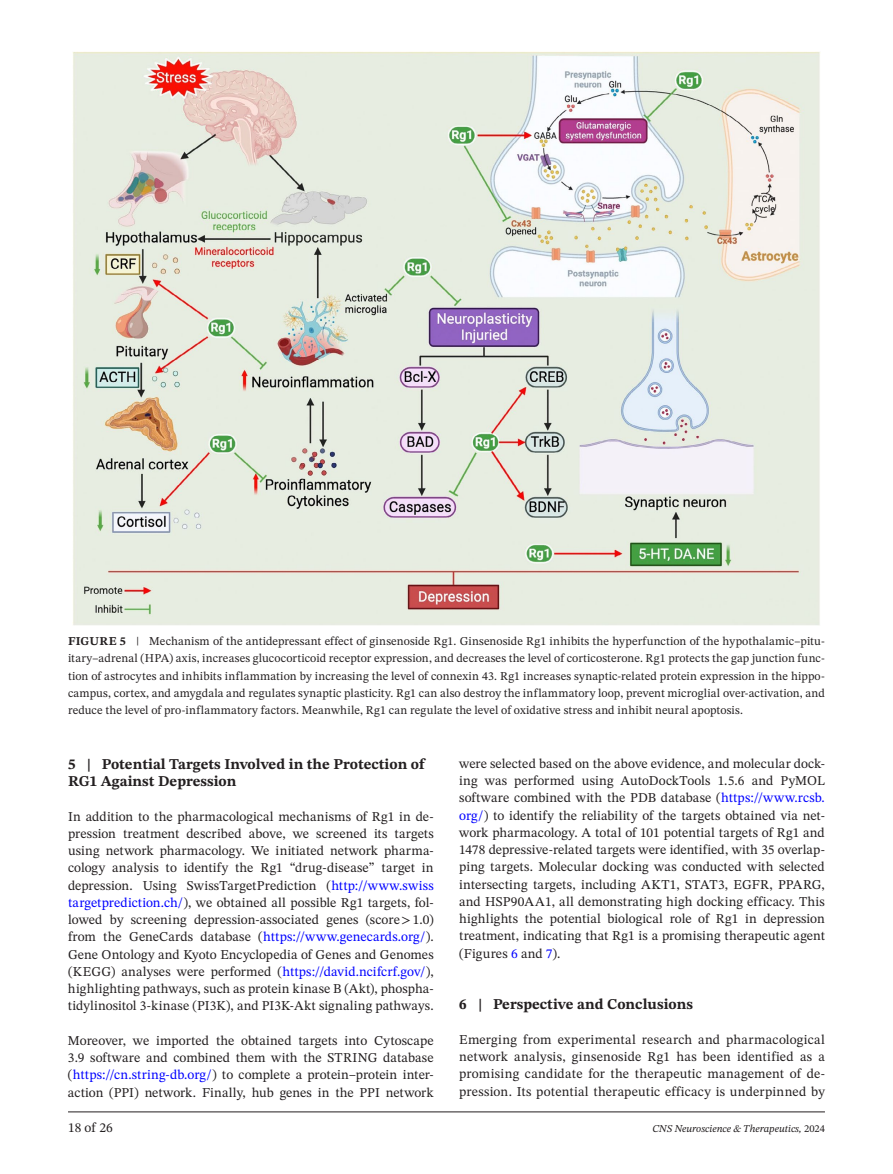
<style>
.page{position:relative;width:893px;height:1174px;background:#fff}
.page>*{position:absolute;margin:0;border:0;box-sizing:border-box;transform-origin:0 0}
.t1{font:700 15px/17.2px "STIX Two Text";color:#231f20}
.t2{font:13.5px/17.2px "STIX Two Text";letter-spacing:.005em;color:#231f20;text-align:justify}
.t3{font:12px/17.2px "STIX Two Text";letter-spacing:.01em;color:#231f20;text-align:justify}
.t4{font:italic 10.5px "STIX Two Text";color:#231f20}
.s1{font-weight:700}
.s2{color:#00f}
.s3{font-style:normal}
</style>
<div class="page">
<hr style="left:68px;top:1111px;width:757px;height:1px;background:#231f20">
<img style="left:72px;top:51px;width:749px;height:574px">
<p class="t3" style="left:68px;top:632px;width:758px"><span class="s1">FIGURE 5</span> | Mechanism of the antidepressant effect of ginsenoside Rg1. Ginsenoside Rg1 inhibits the hyperfunction of the hypothalamic–pitu&shy;itary–adrenal (HPA) axis, increases glucocorticoid receptor expression, and decreases the level of corticosterone. Rg1 protects the gap junction func&shy;tion of astrocytes and inhibits inflammation by increasing the level of connexin 43. Rg1 increases synaptic-related protein expression in the hippo&shy;campus, cortex, and amygdala and regulates synaptic plasticity. Rg1 can also destroy the inflammatory loop, prevent microglial over-activation, and reduce the level of pro-inflammatory factors. Meanwhile, Rg1 can regulate the level of oxidative stress and inhibit neural apoptosis.</p>
<p class="t1" style="left:68px;top:755px;width:358px">5 | Potential Targets Involved in the Protection of<br>RG1 Against Depression</p>
<p class="t2" style="left:68px;top:807px;width:367px">In addition to the pharmacological mechanisms of Rg1 in de&shy;pression treatment described above, we screened its targets using network pharmacology. We initiated network pharma&shy;cology analysis to identify the Rg1 “drug-disease” target in depression. Using SwissTargetPrediction (<span class="s2">http://www.swiss targetprediction.ch/</span>), we obtained all possible Rg1 targets, fol&shy;lowed by screening depression-associated genes (score&gt;1.0) from the GeneCards database (<span class="s2">https://www.genecards.org/</span>).<br>Gene Ontology and Kyoto Encyclopedia of Genes and Genomes (KEGG) analyses were performed (<span class="s2">https://david.ncifcrf.gov/</span>), highlighting pathways, such as protein kinase B (Akt), phospha&shy;tidylinositol 3-kinase (PI3K), and PI3K-Akt signaling pathways.</p>
<p class="t2" style="left:68px;top:1031px;width:367px">Moreover, we imported the obtained targets into Cytoscape 3.9 software and combined them with the STRING database (<span class="s2">https://cn.string-db.org/</span>) to complete a protein–protein inter&shy;action (PPI) network. Finally, hub genes in the PPI network</p>
<p class="t2" style="left:459px;top:754px;width:367px">were selected based on the above evidence, and molecular dock&shy;ing was performed using AutoDockTools 1.5.6 and PyMOL software combined with the PDB database (<span class="s2">https://www.rcsb. org/</span>) to identify the reliability of the targets obtained via net&shy;work pharmacology. A total of 101 potential targets of Rg1 and 1478 depressive-related targets were identified, with 35 overlap&shy;ping targets. Molecular docking was conducted with selected intersecting targets, including AKT1, STAT3, EGFR, PPARG, and HSP90AA1, all demonstrating high docking efficacy. This highlights the potential biological role of Rg1 in depression treatment, indicating that Rg1 is a promising therapeutic agent (Figures <span class="s2">6</span> and <span class="s2">7</span>).</p>
<p class="t1" style="left:459px;top:996px;width:235px">6 | Perspective and Conclusions</p>
<p class="t2" style="left:459px;top:1030px;width:367px">Emerging from experimental research and pharmacological network analysis, ginsenoside Rg1 has been identified as a promising candidate for the therapeutic management of de&shy;pression. Its potential therapeutic efficacy is underpinned by</p>
<p class="t2" style="left:68px;top:1119px;width:46px">18 of 26</p>
<p class="t4" style="left:652px;top:1121px;width:174px">CNS Neuroscience &amp; Therapeutics, <span class="s3">2024</span></p>
</div>
